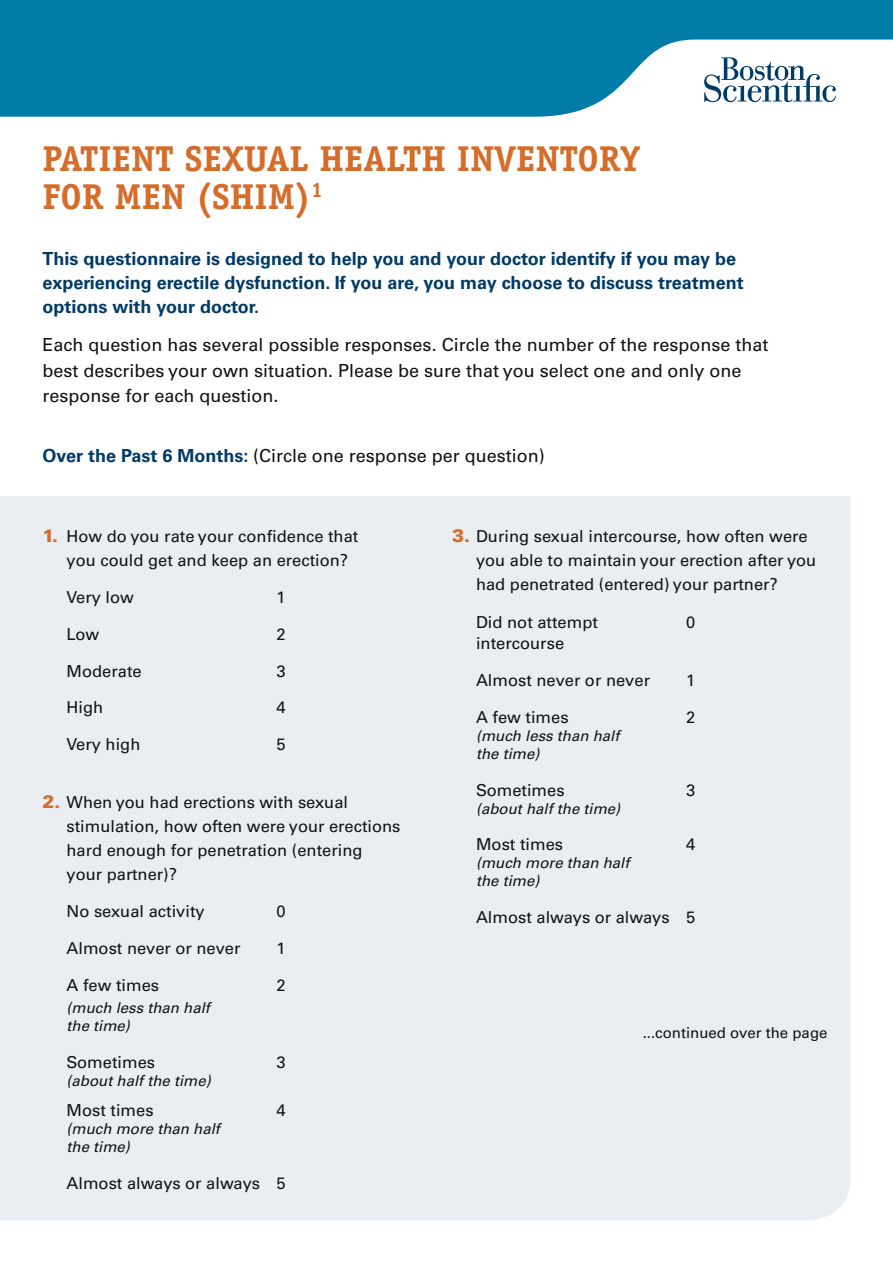
<style>
.page{position:relative;width:893px;height:1263px;background:#fff}
.page>*{position:absolute;margin:0;border:0;box-sizing:border-box;transform-origin:0 0}
.t1{font:700 36px/37.5px "Officina Serif";color:#d56d2a}
.t2{font:18px/25.5px "Univers LT Pro 55 Roman";color:#121212}
.t3{font:700 18px/24px "Univers LT Std";color:#003a67}
.t4{font:16.5px/24px "Univers LT Pro 55 Roman";color:#121212}
.t5{font:italic 15px/18px "Univers LT Pro 55";color:#121212}
.t6{font:15px "Univers LT Pro 55 Roman";color:#121212}
.s1{font-family:"Univers LT Std";font-weight:700;color:#003a67}
.s2{font-family:"Univers LT Pro 75";font-weight:900;font-size:18px;color:#d56d2a}
</style>
<div class="page">
<svg style="left:0;top:0;width:893px;height:117px;background:#268fb5"></svg>
<svg style="left:704px;top:57px;width:132px;height:45px"></svg>
<div style="left:0;top:496px;width:850px;height:724px;background:#eaeef2"></div>
<h1 class="t1" style="left:43px;top:140px;width:599px">PATIENT SEXUAL HEALTH INVENTORY<br>FOR MEN (SHIM)<sup>1</sup></h1>
<p class="t3" style="left:43px;top:247px;width:703px">This questionnaire is designed to help you and your doctor identify if you may be experiencing erectile dysfunction. If you are, you may choose to discuss treatment options with your doctor.</p>
<p class="t2" style="left:43px;top:332px;width:728px">Each question has several possible responses. Circle the number of the response that best describes your own situation. Please be sure that you select one and only one response for each question.</p>
<p class="t2" style="left:43px;top:443px;width:504px"><span class="s1">Over the Past 6 Months:</span> (Circle one response per question)</p>
<p class="t4" style="left:67px;top:524px;width:293px;text-indent:-24px"><span class="s2">1.</span> How do you rate your confidence that you could get and keep an erection?</p>
<p class="t4" style="left:67px;top:585px;width:69px">Very low</p>
<p class="t4" style="left:277px;top:585px;width:11px">1</p>
<p class="t4" style="left:67px;top:622px;width:34px">Low</p>
<p class="t4" style="left:277px;top:622px;width:11px">2</p>
<p class="t4" style="left:67px;top:659px;width:77px">Moderate</p>
<p class="t4" style="left:277px;top:659px;width:11px">3</p>
<p class="t4" style="left:67px;top:696px;width:38px">High</p>
<p class="t4" style="left:277px;top:696px;width:11px">4</p>
<p class="t4" style="left:67px;top:732px;width:75px">Very high</p>
<p class="t4" style="left:277px;top:732px;width:11px">5</p>
<p class="t4" style="left:67px;top:790px;width:336px;text-indent:-24px"><span class="s2">2.</span> When you had erections with sexual stimulation, how often were your erections hard enough for penetration (entering your partner)?</p>
<p class="t4" style="left:67px;top:899px;width:140px">No sexual activity</p>
<p class="t4" style="left:277px;top:899px;width:11px">0</p>
<p class="t4" style="left:67px;top:936px;width:176px">Almost never or never</p>
<p class="t4" style="left:277px;top:936px;width:11px">1</p>
<p class="t4" style="left:67px;top:973px;width:94px">A few times</p>
<p class="t4" style="left:277px;top:973px;width:11px">2</p>
<p class="t5" style="left:67px;top:999px;width:145px">(much less than half the time)</p>
<p class="t4" style="left:67px;top:1050px;width:90px">Sometimes</p>
<p class="t4" style="left:277px;top:1050px;width:11px">3</p>
<p class="t5" style="left:67px;top:1071px;width:146px">(about half the time)</p>
<p class="t4" style="left:67px;top:1098px;width:89px">Most times</p>
<p class="t4" style="left:277px;top:1098px;width:11px">4</p>
<p class="t5" style="left:67px;top:1120px;width:155px">(much more than half the time)</p>
<p class="t4" style="left:67px;top:1171px;width:221px">Almost always or always 5</p>
<p class="t4" style="left:476px;top:524px;width:342px;text-indent:-24px"><span class="s2">3.</span> During sexual intercourse, how often were you able to maintain your erection after you had penetrated (entered) your partner?</p>
<p class="t4" style="left:476px;top:611px;width:123px">Did not attempt</p>
<p class="t4" style="left:686px;top:611px;width:11px">0</p>
<p class="t4" style="left:476px;top:632px;width:90px">intercourse</p>
<p class="t4" style="left:476px;top:668px;width:176px">Almost never or never</p>
<p class="t4" style="left:686px;top:668px;width:11px">1</p>
<p class="t4" style="left:476px;top:705px;width:94px">A few times</p>
<p class="t4" style="left:686px;top:705px;width:11px">2</p>
<p class="t5" style="left:476px;top:727px;width:145px">(much less than half the time)</p>
<p class="t4" style="left:476px;top:778px;width:90px">Sometimes</p>
<p class="t4" style="left:686px;top:778px;width:11px">3</p>
<p class="t5" style="left:476px;top:799px;width:146px">(about half the time)</p>
<p class="t4" style="left:476px;top:833px;width:89px">Most times</p>
<p class="t4" style="left:686px;top:833px;width:11px">4</p>
<p class="t5" style="left:476px;top:854px;width:155px">(much more than half the time)</p>
<p class="t4" style="left:476px;top:905px;width:221px">Almost always or always 5</p>
<p class="t6" style="left:643px;top:1023px;width:186px">...continued over the page</p>
</div>
